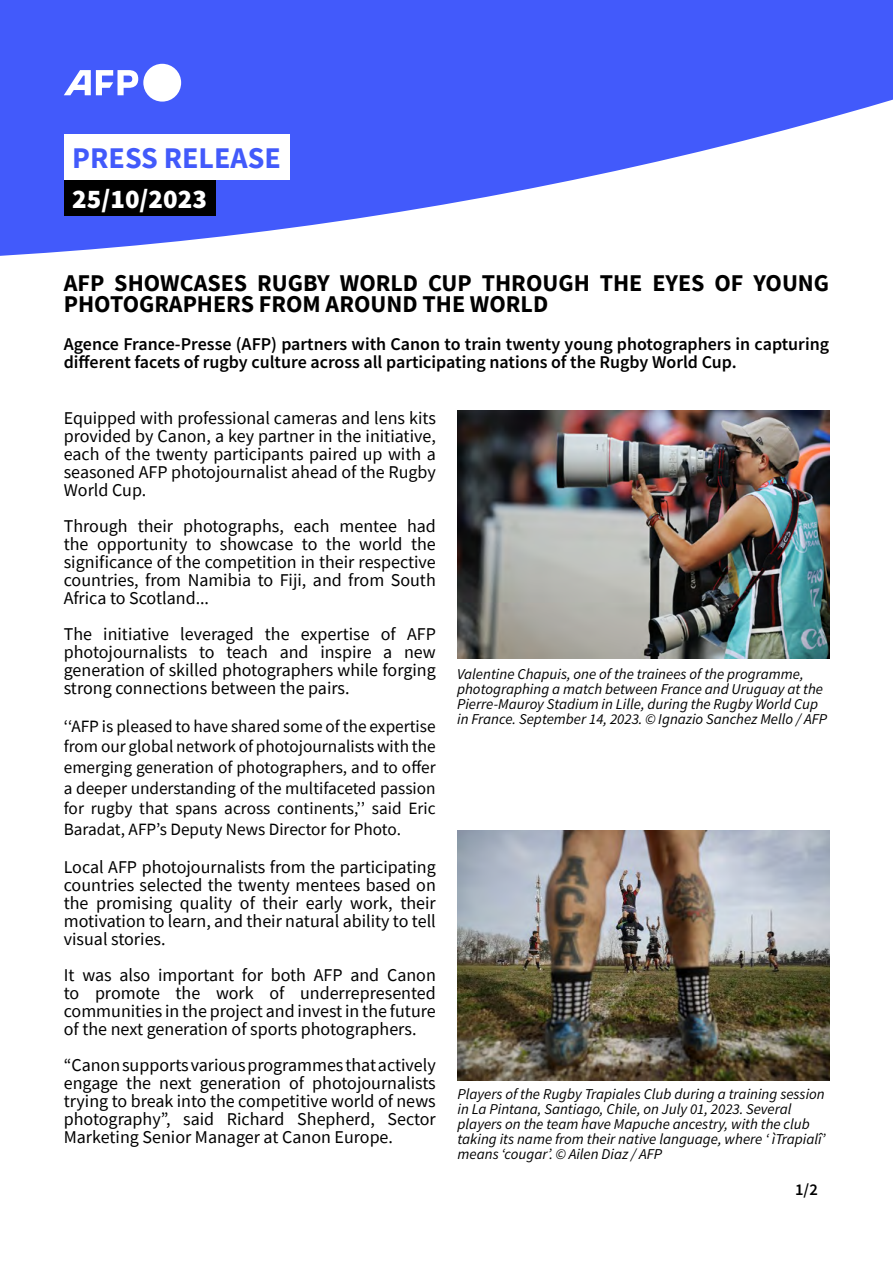
<style>
.page{position:relative;width:893px;height:1263px;background:#fff}
.page>*{position:absolute;margin:0;border:0;box-sizing:border-box;transform-origin:0 0}
.t1{font:700 30px "Source Sans Pro";color:#425afb}
.t2{font:900 27px "Source Sans Pro";color:#fff}
.t3{font:700 24px/21px "Source Sans Pro";color:#000}
.t4{font:18px/18px "Source Sans Pro";color:#000;text-align:justify}
.t5{font:600 18px/18px "Source Sans Pro";color:#000}
.t6{font:17.25px/20.7px "Source Sans Pro";color:#000;text-align:justify}
.t7{font:600 16.5px "Source Sans Pro";color:#000}
.t8{font:italic 15px/15px "Source Sans Pro";color:#000}
</style>
<div class="page">
<svg style="left:0;top:0;width:893px;height:256px;fill:#425afb"></svg>
<svg style="left:64px;top:64px;width:117px;height:38px"></svg>
<div style="left:64px;top:180px;width:151px;height:36px;background:#000"></div>
<div style="left:64px;top:134px;width:225px;height:46px;background:#fff"></div>
<img style="left:457px;top:410px;width:372px;height:248px">
<img style="left:457px;top:830px;width:372px;height:251px">
<h1 class="t1" style="left:72px;top:138px;width:210px">PRESS RELEASE</h1>
<h2 class="t2" style="left:72px;top:180px;width:136px">25/10/2023</h2>
<h3 class="t3" style="left:64px;top:272px;width:767px">AFP SHOWCASES RUGBY WORLD CUP THROUGH THE EYES OF YOUNG<br>PHOTOGRAPHERS FROM AROUND THE WORLD</h3>
<p class="t5" style="left:64px;top:334px;width:767px">Agence France-Presse (AFP) partners with Canon to train twenty young photographers in capturing different facets of rugby culture across all participating nations of the Rugby World Cup.</p>
<p class="t4" style="left:64px;top:409px;width:374px">Equipped with professional cameras and lens kits provided by Canon, a key partner in the initiative, each of the twenty participants paired up with a seasoned AFP photojournalist ahead of the Rugby World Cup.</p>
<p class="t4" style="left:64px;top:517px;width:374px">Through their photographs, each mentee had the opportunity to showcase to the world the significance of the competition in their respective countries, from Namibia to Fiji, and from South Africa to Scotland...</p>
<p class="t4" style="left:64px;top:625px;width:374px">The initiative leveraged the expertise of AFP photojournalists to teach and inspire a new generation of skilled photographers while forging strong connections between the pairs.</p>
<p class="t6" style="left:64px;top:715px;width:373px">‘‘AFP is pleased to have shared some of the expertise from our global network of photojournalists with the emerging generation of photographers, and to offer a deeper understanding of the multifaceted passion for rugby that spans across continents,’’ said Eric Baradat, AFP’s Deputy News Director for Photo.</p>
<p class="t4" style="left:64px;top:858px;width:374px">Local AFP photojournalists from the participating countries selected the twenty mentees based on the promising quality of their early work, their motivation to learn, and their natural ability to tell visual stories.</p>
<p class="t4" style="left:64px;top:966px;width:374px">It was also important for both AFP and Canon to promote the work of underrepresented communities in the project and invest in the future of the next generation of sports photographers.</p>
<p class="t4" style="left:64px;top:1056px;width:374px">“Canon supports various programmes that actively engage the next generation of photojournalists trying to break into the competitive world of news photography”, said Richard Shepherd, Sector Marketing Senior Manager at Canon Europe.</p>
<p class="t8" style="left:457px;top:666px;width:371px">Valentine Chapuis, one of the trainees of the programme, photographing a match between France and Uruguay at the Pierre-Mauroy Stadium in Lille, during the Rugby World Cup in France. September 14, 2023. © Ignazio Sanchez Mello / AFP</p>
<p class="t8" style="left:458px;top:1086px;width:369px">Players of the Rugby Trapiales Club during a training session in La Pintana, Santiago, Chile, on July 01, 2023. Several players on the team have Mapuche ancestry, with the club taking its name from their native language, where ‘ ìTrapialî’ means ‘cougar’. © Ailen Diaz / AFP</p>
<p class="t7" style="left:795px;top:1178px;width:24px">1/2</p>
</div>
